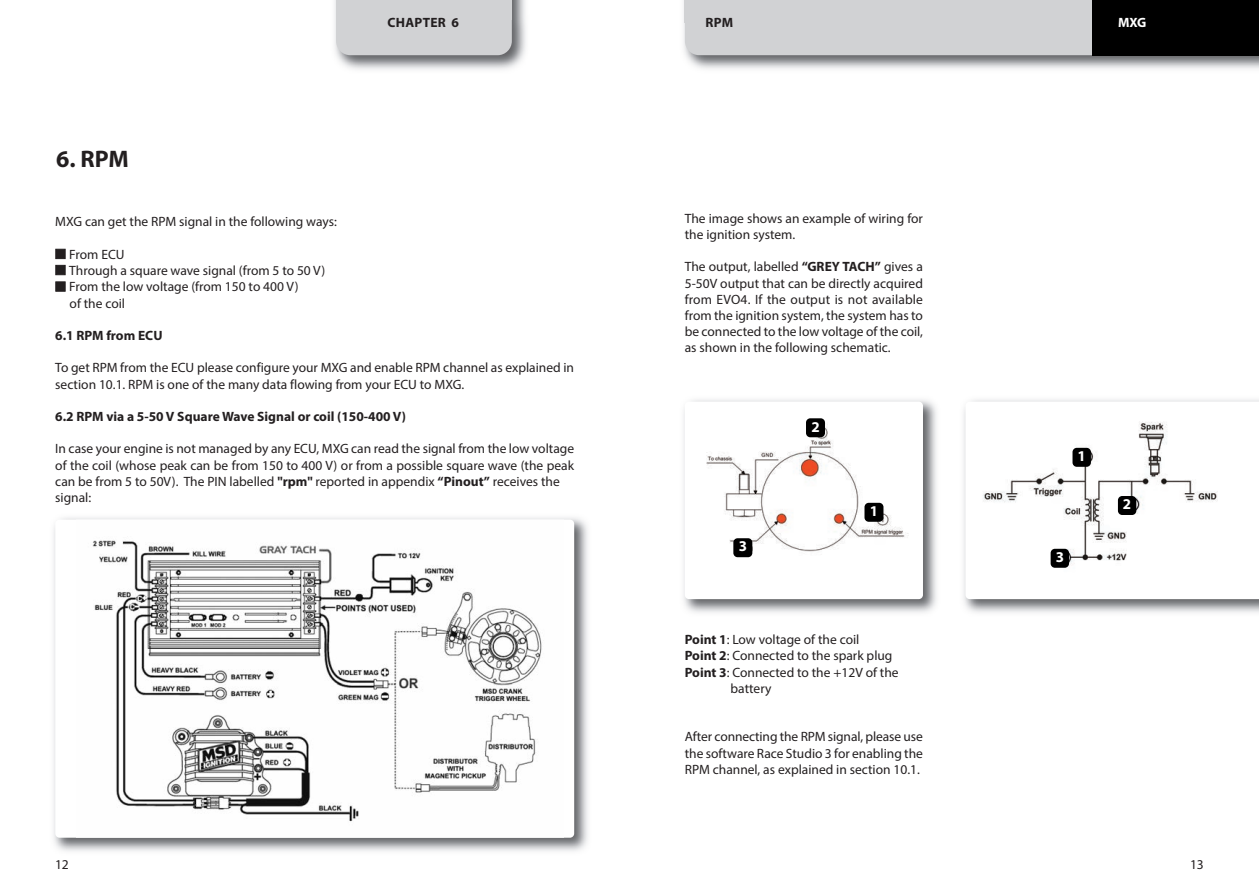
<style>
.page{position:relative;width:1259px;height:893px;background:#fff}
.page>*{position:absolute;margin:0;border:0;box-sizing:border-box;transform-origin:0 0}
.t1{font:700 24px "Myriad Pro";color:#231f20}
.t2{font:700 15px "Myriad Pro";color:#fff}
.t3{font:13.5px/16.2px "Myriad Pro";color:#231f20}
.t4{font:700 13.5px "Myriad Pro";color:#231f20}
.t5{font:700 13.5px "Myriad Pro";letter-spacing:.02em;color:#231f20}
.t6{font:700 13.5px "Myriad Pro";color:#fff}
.s1{font-weight:700}
</style>
<div class="page">
<img style="left:683px;top:0;width:576px;height:69px">
<div style="left:685px;top:0;width:574px;height:23px;background:#d1d2d4"></div>
<div style="left:685px;top:23px;width:407px;height:32px;background:#d1d2d4"></div>
<img style="left:334px;top:0;width:192px;height:70px">
<div style="left:336px;top:0;width:176px;height:20px;background:#d1d2d4"></div>
<div style="left:336px;top:5px;width:176px;height:50px;background:#d1d2d4;border-radius:14px"></div>
<div style="left:1092px;top:0;width:167px;height:55px;background:#000"></div>
<img style="left:53px;top:517px;width:535px;height:334px">
<div style="left:55px;top:520px;width:519px;height:318px;background:#fff;border-radius:4px"></div>
<img style="left:77px;top:540px;width:486px;height:298px">
<img style="left:683px;top:399px;width:254px;height:214px">
<div style="left:685px;top:402px;width:238px;height:197px;background:#fff;border-radius:4px"></div>
<img style="left:706px;top:423px;width:202px;height:135px">
<img style="left:963px;top:399px;width:296px;height:214px">
<svg style="left:965px;top:402px;width:294px;height:197px"></svg>
<div style="left:864px;top:503px;width:19px;height:19px;background:#000;border-radius:4px"></div>
<div style="left:806px;top:418px;width:19px;height:19px;background:#000;border-radius:4px"></div>
<div style="left:733px;top:538px;width:19px;height:19px;background:#000;border-radius:4px"></div>
<img style="left:971px;top:410px;width:246px;height:165px">
<div style="left:1072px;top:448px;width:19px;height:19px;background:#000;border-radius:4px"></div>
<div style="left:1118px;top:496px;width:18px;height:19px;background:#000;border-radius:4px"></div>
<div style="left:1050px;top:549px;width:19px;height:19px;background:#000;border-radius:4px"></div>
<h1 class="t1" style="left:56px;top:150px;width:74px">6. RPM</h1>
<p class="t5" style="left:387px;top:18px;width:73px">CHAPTER 6</p>
<p class="t4" style="left:705px;top:18px;width:29px">RPM</p>
<p class="t3" style="left:55px;top:215px;width:283px">MXG can get the RPM signal in the following ways:</p>
<p class="t3" style="left:55px;top:247px;width:71px">■ From ECU</p>
<p class="t3" style="left:55px;top:264px;width:271px">■ Through a square wave signal (from 5 to 50 V)</p>
<p class="t3" style="left:70px;top:280px;width:230px;text-indent:-14px">■ From the low voltage (from 150 to 400 V) of the coil</p>
<p class="t4" style="left:55px;top:330px;width:109px">6.1 RPM from ECU</p>
<p class="t3" style="left:55px;top:361px;width:520px">To get RPM from the ECU please configure your MXG and enable RPM channel as explained in section 10.1. RPM is one of the many data flowing from your ECU to MXG.</p>
<p class="t4" style="left:55px;top:411px;width:352px">6.2 RPM via a 5-50 V Square Wave Signal or coil (150-400 V)</p>
<p class="t3" style="left:55px;top:442px;width:520px">In case your engine is not managed by any ECU, MXG can read the signal from the low voltage of the coil (whose peak can be from 150 to 400 V) or from a possible square wave (the peak can be from 5 to 50V). The PIN labelled <span class="s1">"rpm"</span> reported in appendix <span class="s1">“Pinout”</span> receives the signal:</p>
<p class="t3" style="left:685px;top:211px;width:240px">The image shows an example of wiring for the ignition system.</p>
<p class="t3" style="left:685px;top:260px;width:240px;text-align:justify">The output, labelled <span class="s1">“GREY TACH”</span> gives a 5-50V output that can be directly acquired from EVO4. If the output is not available from the ignition system, the system has to be connected to the low voltage of the coil, as shown in the following schematic.</p>
<p class="t2" style="left:738px;top:541px;width:10px">3</p>
<p class="t2" style="left:811px;top:421px;width:10px">2</p>
<p class="t2" style="left:870px;top:505px;width:10px">1</p>
<p class="t3" style="left:685px;top:633px;width:176px"><span class="s1">Point 1</span>: Low voltage of the coil</p>
<p class="t3" style="left:685px;top:649px;width:209px"><span class="s1">Point 2</span>: Connected to the spark plug</p>
<p class="t3" style="left:685px;top:665px;width:215px"><span class="s1">Point 3</span>: Connected to the +12V of the</p>
<p class="t3" style="left:730px;top:681px;width:42px">battery</p>
<p class="t3" style="left:685px;top:730px;width:240px;text-align:justify">After connecting the RPM signal, please use the software Race Studio 3 for enabling the RPM channel, as explained in section 10.1.</p>
<p class="t6" style="left:1118px;top:18px;width:30px">MXG</p>
<p class="t2" style="left:1077px;top:450px;width:10px">1</p>
<p class="t2" style="left:1055px;top:551px;width:10px">3</p>
<p class="t2" style="left:1123px;top:499px;width:10px">2</p>
<p class="t3" style="left:55px;top:857px;width:15px">12</p>
<p class="t3" style="left:1190px;top:857px;width:15px">13</p>
</div>
